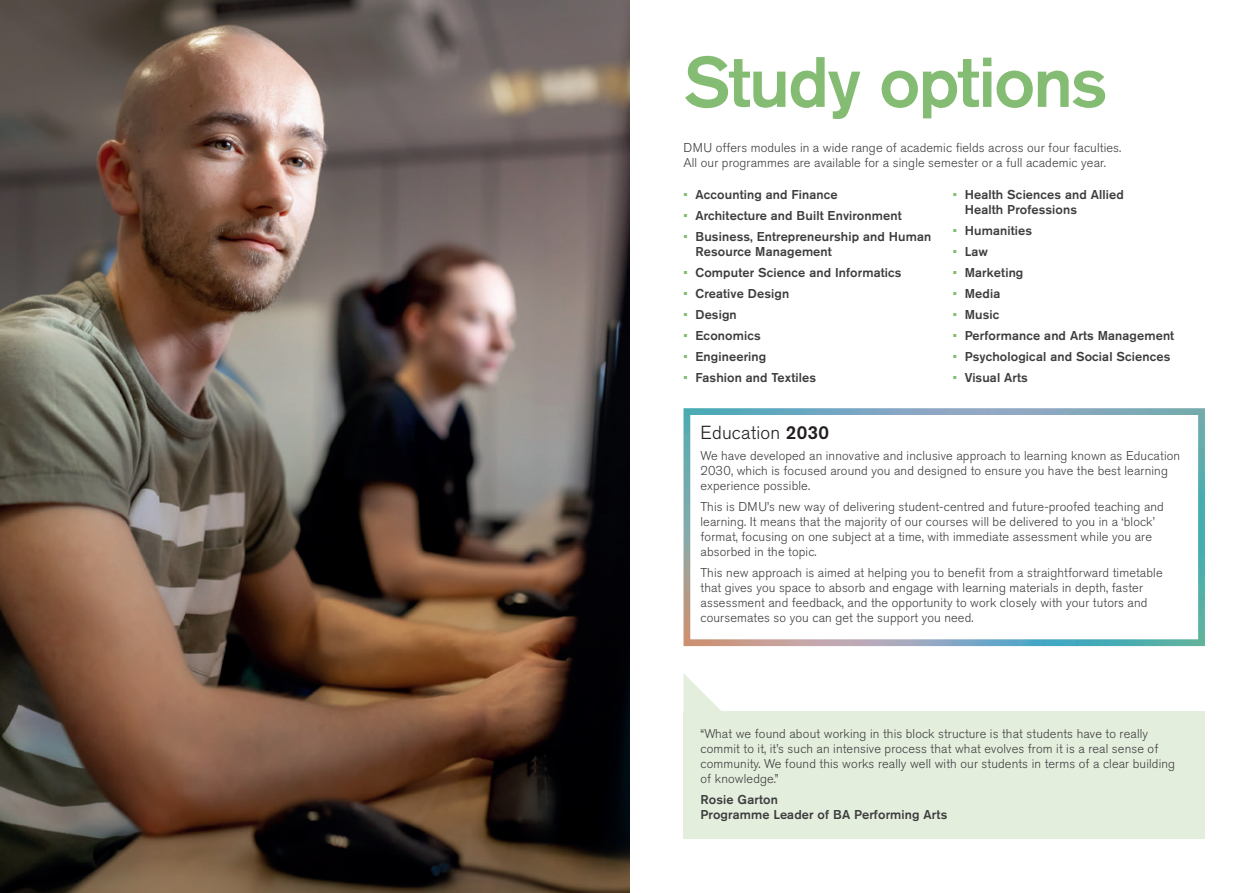
<style>
.page{position:relative;width:1259px;height:893px;background:#fff}
.page>*{position:absolute;margin:0;border:0;box-sizing:border-box;transform-origin:0 0}
.NEW-Heading_medium{font:500 70.5px "Akzidenz Grotesk Pro";letter-spacing:-.025em;color:#85bc73}
.NEW-Sub_Head_standard{font:300 18.75px "Akzidenz Grotesk Pro";letter-spacing:.01em;color:#231f20}
.NEW-Body_standard{font:300 12.75px/15px "Akzidenz Grotesk Pro";letter-spacing:.01em;color:#3e3e3f}
.NEW-Body_standard-2{font:500 12.75px/15px "Akzidenz Grotesk Pro";letter-spacing:.01em;color:#3e3e3f}
.s1{color:#85bc73}
.s2{font-weight:500}
</style>
<div class="page">
<img style="left:0;top:0;width:629px;height:893px">
<img style="left:683px;top:408px;width:522px;height:238px">
<div style="left:683px;top:711px;width:522px;height:128px;background:#e4eedd"></div>
<svg style="left:683px;top:674px;width:38px;height:37px"></svg>
<p class="NEW-Heading_medium" style="left:683px;top:37px;width:425px">Study options</p>
<p class="NEW-Body_standard" style="left:683px;top:140px;width:439px">DMU offers modules in a wide range of academic fields across our four faculties.<br>All our programmes are available for a single semester or a full academic year.</p>
<p class="NEW-Body_standard-2" style="left:683px;top:187px;width:156px"><span class="s1">•</span> Accounting and Finance</p>
<p class="NEW-Body_standard-2" style="left:683px;top:208px;width:220px"><span class="s1">•</span> Architecture and Built Environment</p>
<p class="NEW-Body_standard-2" style="left:695px;top:229px;width:237px;text-indent:-12px"><span class="s1">•</span> Business, Entrepreneurship and Human<br>Resource Management</p>
<p class="NEW-Body_standard-2" style="left:683px;top:265px;width:220px"><span class="s1">•</span> Computer Science and Informatics</p>
<p class="NEW-Body_standard-2" style="left:683px;top:286px;width:107px"><span class="s1">•</span> Creative Design</p>
<p class="NEW-Body_standard-2" style="left:683px;top:307px;width:55px"><span class="s1">•</span> Design</p>
<p class="NEW-Body_standard-2" style="left:683px;top:328px;width:79px"><span class="s1">•</span> Economics</p>
<p class="NEW-Body_standard-2" style="left:683px;top:349px;width:84px"><span class="s1">•</span> Engineering</p>
<p class="NEW-Body_standard-2" style="left:683px;top:369px;width:134px"><span class="s1">•</span> Fashion and Textiles</p>
<p class="NEW-Body_standard-2" style="left:964px;top:187px;width:161px;text-indent:-12px"><span class="s1">•</span> Health Sciences and Allied<br>Health Professions</p>
<p class="NEW-Body_standard-2" style="left:952px;top:223px;width:81px"><span class="s1">•</span> Humanities</p>
<p class="NEW-Body_standard-2" style="left:952px;top:244px;width:37px"><span class="s1">•</span> Law</p>
<p class="NEW-Body_standard-2" style="left:952px;top:265px;width:72px"><span class="s1">•</span> Marketing</p>
<p class="NEW-Body_standard-2" style="left:952px;top:286px;width:49px"><span class="s1">•</span> Media</p>
<p class="NEW-Body_standard-2" style="left:952px;top:307px;width:48px"><span class="s1">•</span> Music</p>
<p class="NEW-Body_standard-2" style="left:952px;top:328px;width:223px"><span class="s1">•</span> Performance and Arts Management</p>
<p class="NEW-Body_standard-2" style="left:952px;top:349px;width:219px"><span class="s1">•</span> Psychological and Social Sciences</p>
<p class="NEW-Body_standard-2" style="left:952px;top:369px;width:77px"><span class="s1">•</span> Visual Arts</p>
<p class="NEW-Sub_Head_standard" style="left:700px;top:421px;width:130px">Education <span class="s2">2030</span></p>
<p class="NEW-Body_standard" style="left:700px;top:448px;width:481px">We have developed an innovative and inclusive approach to learning known as Education<br>2030, which is focused around you and designed to ensure you have the best learning experience possible.</p>
<p class="NEW-Body_standard" style="left:700px;top:499px;width:465px">This is DMU’s new way of delivering student‑centred and future-proofed teaching and learning. It means that the majority of our courses will be delivered to you in a ‘block’ format, focusing on one subject at a time, with immediate assessment while you are absorbed in the topic.</p>
<p class="NEW-Body_standard" style="left:700px;top:565px;width:464px">This new approach is aimed at helping you to benefit from a straightforward timetable that gives you space to absorb and engage with learning materials in depth, faster assessment and feedback, and the opportunity to work closely with your tutors and coursemates so you can get the support you need.</p>
<p class="NEW-Body_standard" style="left:700px;top:726px;width:476px">“What we found about working in this block structure is that students have to really commit to it, it’s such an intensive process that what evolves from it is a real sense of community. We found this works really well with our students in terms of a clear building of knowledge.”</p>
<p class="NEW-Body_standard-2" style="left:700px;top:792px;width:248px">Rosie Garton<br>Programme Leader of BA Performing Arts</p>
</div>
